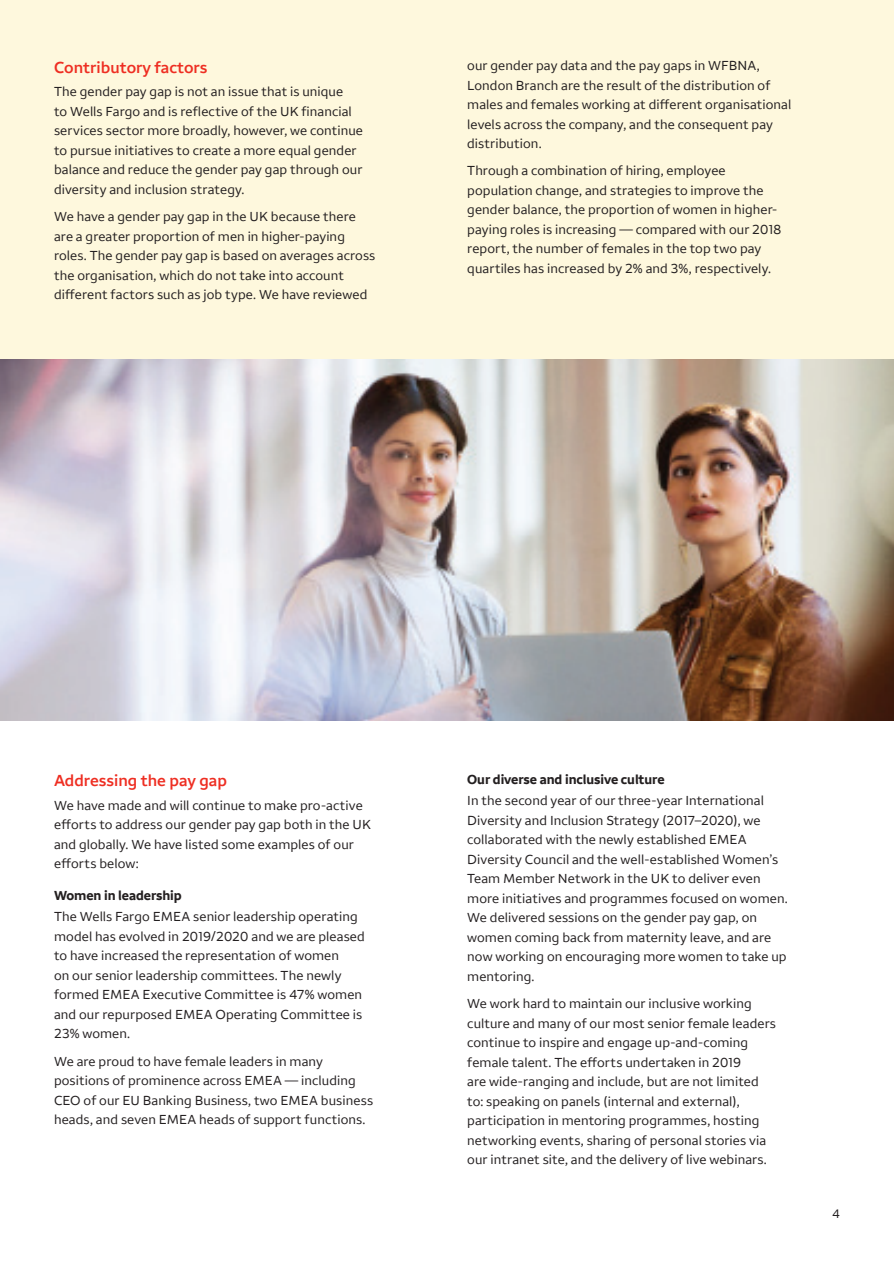
<style>
.page{position:relative;width:894px;height:1263px;background:#fff}
.page>*{position:absolute;margin:0;border:0;box-sizing:border-box;transform-origin:0 0}
.t1{font:600 16.5px "Wells Fargo Sans";color:#ee2e22}
.t2{font:13.5px/19.5px "Wells Fargo Sans";letter-spacing:.005em;color:#231f20}
.t3{font:700 13.5px "Wells Fargo Sans";letter-spacing:-.005em;color:#231f20}
.t4{font:12.75px "Wells Fargo Sans";color:#231f20}
</style>
<div class="page">
<div style="left:0;top:0;width:893px;height:360px;background:#fef8dd"></div>
<img style="left:0;top:360px;width:893px;height:360px">
<h2 class="t1" style="left:54px;top:57px;width:155px">Contributory factors</h2>
<p class="t2" style="left:54px;top:82px;width:310px">The gender pay gap is not an issue that is unique<br>to Wells Fargo and is reflective of the UK financial services sector more broadly, however, we continue to pursue initiatives to create a more equal gender balance and reduce the gender pay gap through our diversity and inclusion strategy.</p>
<p class="t2" style="left:54px;top:207px;width:323px">We have a gender pay gap in the UK because there are a greater proportion of men in higher-paying roles. The gender pay gap is based on averages across the organisation, which do not take into account different factors such as job type. We have reviewed</p>
<p class="t2" style="left:467px;top:56px;width:325px">our gender pay data and the pay gaps in WFBNA, London Branch are the result of the distribution of males and females working at different organisational levels across the company, and the consequent pay distribution.</p>
<p class="t2" style="left:467px;top:161px;width:316px">Through a combination of hiring, employee population change, and strategies to improve the gender balance, the proportion of women in higher&shy;paying roles is increasing — compared with our 2018 report, the number of females in the top two pay quartiles has increased by 2% and 3%, respectively.</p>
<h2 class="t1" style="left:54px;top:770px;width:174px">Addressing the pay gap</h2>
<p class="t2" style="left:54px;top:795px;width:318px">We have made and will continue to make pro-active efforts to address our gender pay gap both in the UK and globally. We have listed some examples of our efforts below:</p>
<h3 class="t3" style="left:54px;top:887px;width:129px">Women in leadership</h3>
<p class="t2" style="left:54px;top:907px;width:312px">The Wells Fargo EMEA senior leadership operating model has evolved in 2019/2020 and we are pleased to have increased the representation of women<br>on our senior leadership committees. The newly formed EMEA Executive Committee is 47% women and our repurposed EMEA Operating Committee is 23% women.</p>
<p class="t2" style="left:54px;top:1051px;width:320px">We are proud to have female leaders in many positions of prominence across EMEA — including CEO of our EU Banking Business, two EMEA business heads, and seven EMEA heads of support functions.</p>
<h3 class="t3" style="left:467px;top:771px;width:199px">Our diverse and inclusive culture</h3>
<p class="t2" style="left:467px;top:791px;width:322px">In the second year of our three-year International Diversity and Inclusion Strategy (2017–2020), we collaborated with the newly established EMEA Diversity Council and the well-established Women’s Team Member Network in the UK to deliver even more initiatives and programmes focused on women.<br>We delivered sessions on the gender pay gap, on women coming back from maternity leave, and are now working on encouraging more women to take up mentoring.</p>
<p class="t2" style="left:467px;top:993px;width:310px">We work hard to maintain our inclusive working culture and many of our most senior female leaders continue to inspire and engage up-and-coming female talent. The efforts undertaken in 2019<br>are wide-ranging and include, but are not limited to: speaking on panels (internal and external), participation in mentoring programmes, hosting networking events, sharing of personal stories via our intranet site, and the delivery of live webinars.</p>
<p class="t4" style="left:831px;top:1206px;width:9px">4</p>
</div>
